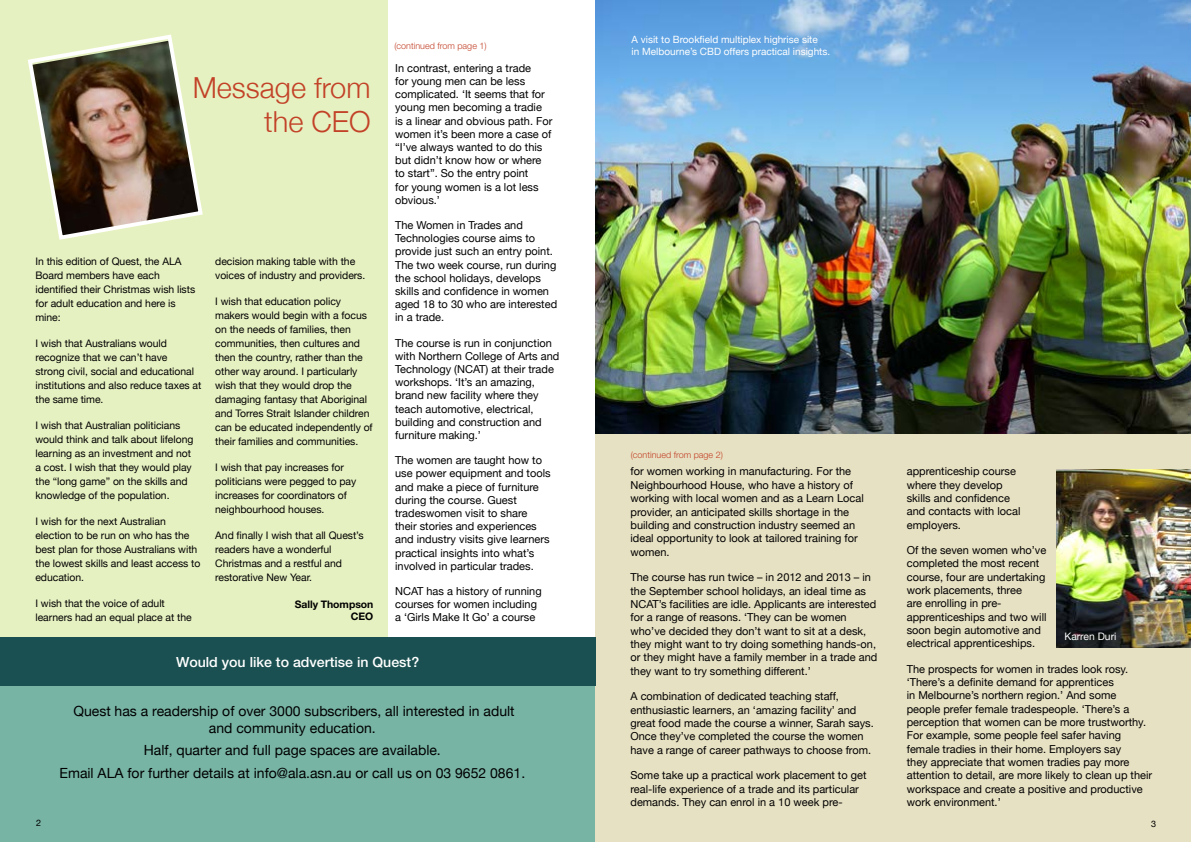
<style>
.page{position:relative;width:1191px;height:842px;background:#fff}
.page>*{position:absolute;margin:0;border:0;box-sizing:border-box;transform-origin:0 0}
.t1{font:300 29px/34.8px "Helvetica Neue";color:#c24127;text-align:right}
.t2{font:14px/16.8px "Helvetica Neue";color:#000;text-align:center}
.t3{font:500 14px "Helvetica Neue";color:#fff}
.t4{font:11px/13.2px "Helvetica Neue";color:#000}
.t5{font:10.4px/14px "Helvetica Neue";letter-spacing:-.005em;color:#000}
.t6{font:700 10.4px/12.5px "Helvetica Neue";letter-spacing:-.005em;color:#000;text-align:right}
.t7{font:10.3px "Helvetica Neue";color:#fff}
.t8{font:10px/12px "Helvetica Neue";color:#fff}
.t9{font:300 9px "Helvetica Neue CE";color:#c24127}
.t10{font:9px "Helvetica Neue";color:#000}
</style>
<div class="page">
<div style="left:0;top:686px;width:595px;height:156px;background:#77b4a4"></div>
<div style="left:595px;top:434px;width:596px;height:408px;background:#e7e1c3"></div>
<div style="left:0;top:0;width:387px;height:637px;background:#e6f1c1"></div>
<svg style="left:28px;top:34px;width:175px;height:206px"></svg>
<img style="left:595px;top:0;width:596px;height:434px">
<div style="left:0;top:637px;width:595px;height:49px;background:#1a5051"></div>
<img style="left:1056px;top:469px;width:135px;height:178px">
<h1 class="t1" style="left:193px;top:69px;width:179px">Message from the CEO</h1>
<p class="t5" style="left:35px;top:254px;width:161px">In this edition of Quest, the ALA<br>Board members have each identified their Christmas wish lists for adult education and here is mine:</p>
<p class="t5" style="left:35px;top:336px;width:167px">I wish that Australians would recognize that we can’t have<br>strong civil, social and educational institutions and also reduce taxes at the same time.</p>
<p class="t5" style="left:35px;top:418px;width:159px">I wish that Australian politicians would think and talk about lifelong learning as an investment and not a cost. I wish that they would play the “long game” on the skills and knowledge of the population.</p>
<p class="t5" style="left:35px;top:514px;width:166px">I wish for the next Australian election to be run on who has the best plan for those Australians with the lowest skills and least access to education.</p>
<p class="t5" style="left:35px;top:596px;width:158px">I wish that the voice of adult learners had an equal place at the</p>
<p class="t5" style="left:215px;top:254px;width:152px">decision making table with the voices of industry and providers.</p>
<p class="t5" style="left:215px;top:294px;width:159px">I wish that education policy makers would begin with a focus on the needs of families, then communities, then cultures and then the country, rather than the other way around. I particularly wish that they would drop the damaging fantasy that Aboriginal and Torres Strait Islander children can be educated independently of their families and communities.</p>
<p class="t5" style="left:215px;top:460px;width:143px">I wish that pay increases for politicians were pegged to pay increases for coordinators of neighbourhood houses.</p>
<p class="t5" style="left:215px;top:528px;width:150px">And finally I wish that all Quest’s readers have a wonderful<br>Christmas and a restful and restorative New Year.</p>
<p class="t6" style="left:295px;top:597px;width:80px">Sally Thompson<br>CEO</p>
<p class="t9" style="left:394px;top:40px;width:94px">(continued from page 1)</p>
<p class="t4" style="left:395px;top:61px;width:159px">In contrast, entering a trade<br>for young men can be less complicated. ‘It seems that for young men becoming a tradie is a linear and obvious path. For women it’s been more a case of “I’ve always wanted to do this but didn’t know how or where to start”. So the entry point<br>for young women is a lot less obvious.’</p>
<p class="t4" style="left:395px;top:218px;width:163px">The Women in Trades and<br>Technologies course aims to provide just such an entry point.<br>The two week course, run during the school holidays, develops skills and confidence in women aged 18 to 30 who are interested in a trade.</p>
<p class="t4" style="left:395px;top:336px;width:166px">The course is run in conjunction with Northern College of Arts and<br>Technology (NCAT) at their trade workshops. ‘It’s an amazing, brand new facility where they teach automotive, electrical, building and construction and furniture making.’</p>
<p class="t4" style="left:395px;top:454px;width:157px">The women are taught how to use power equipment and tools and make a piece of furniture during the course. Guest tradeswomen visit to share their stories and experiences and industry visits give learners practical insights into what’s involved in particular trades.</p>
<p class="t4" style="left:395px;top:584px;width:148px">NCAT has a history of running courses for women including a ‘Girls Make It Go’ a course</p>
<p class="t3" style="left:176px;top:653px;width:244px">Would you like to advertise in Quest?</p>
<p class="t2" style="left:73px;top:702px;width:443px">Quest has a readership of over 3000 subscribers, all interested in adult and community education.</p>
<p class="t2" style="left:59px;top:739px;width:467px;line-height:22.5px">Half, quarter and full page spaces are available.<br>Email ALA for further details at info@ala.asn.au or call us on 03 9652 0861.</p>
<p class="t8" style="left:631px;top:34px;width:200px">A visit to Brookfield multiplex highrise site<br>in Melbourne’s CBD offers practical insights.</p>
<p class="t9" style="left:631px;top:449px;width:94px">(continued from page 2)</p>
<p class="t4" style="left:630px;top:465px;width:235px">for women working in manufacturing. For the Neighbourhood House, who have a history of working with local women and as a Learn Local provider, an anticipated skills shortage in the building and construction industry seemed an ideal opportunity to look at tailored training for women.</p>
<p class="t4" style="left:630px;top:570px;width:248px">The course has run twice – in 2012 and 2013 – in the September school holidays, an ideal time as NCAT’s facilities are idle. Applicants are interested for a range of reasons. ‘They can be women who’ve decided they don’t want to sit at a desk, they might want to try doing something hands-on, or they might have a family member in a trade and they want to try something different.’</p>
<p class="t4" style="left:630px;top:689px;width:245px">A combination of dedicated teaching staff, enthusiastic learners, an ‘amazing facility’ and great food made the course a winner, Sarah says.<br>Once they’ve completed the course the women have a range of career pathways to choose from.</p>
<p class="t4" style="left:630px;top:768px;width:237px">Some take up a practical work placement to get real-life experience of a trade and its particular demands. They can enrol in a 10 week pre-</p>
<p class="t4" style="left:906px;top:465px;width:115px">apprenticeship course where they develop skills and confidence and contacts with local employers.</p>
<p class="t4" style="left:906px;top:543px;width:141px">Of the seven women who’ve completed the most recent course, four are undertaking work placements, three<br>are enrolling in pre&shy;apprenticeships and two will soon begin automotive and electrical apprenticeships.</p>
<p class="t4" style="left:906px;top:662px;width:247px">The prospects for women in trades look rosy. ‘There’s a definite demand for apprentices<br>in Melbourne’s northern region.’ And some people prefer female tradespeople. ‘There’s a perception that women can be more trustworthy.<br>For example, some people feel safer having female tradies in their home. Employers say<br>they appreciate that women tradies pay more attention to detail, are more likely to clean up their workspace and create a positive and productive work environment.’</p>
<p class="t7" style="left:1064px;top:630px;width:53px">Karren Duri</p>
<p class="t10" style="left:36px;top:817px;width:7px">2</p>
<p class="t10" style="left:1151px;top:819px;width:7px">3</p>
</div>
